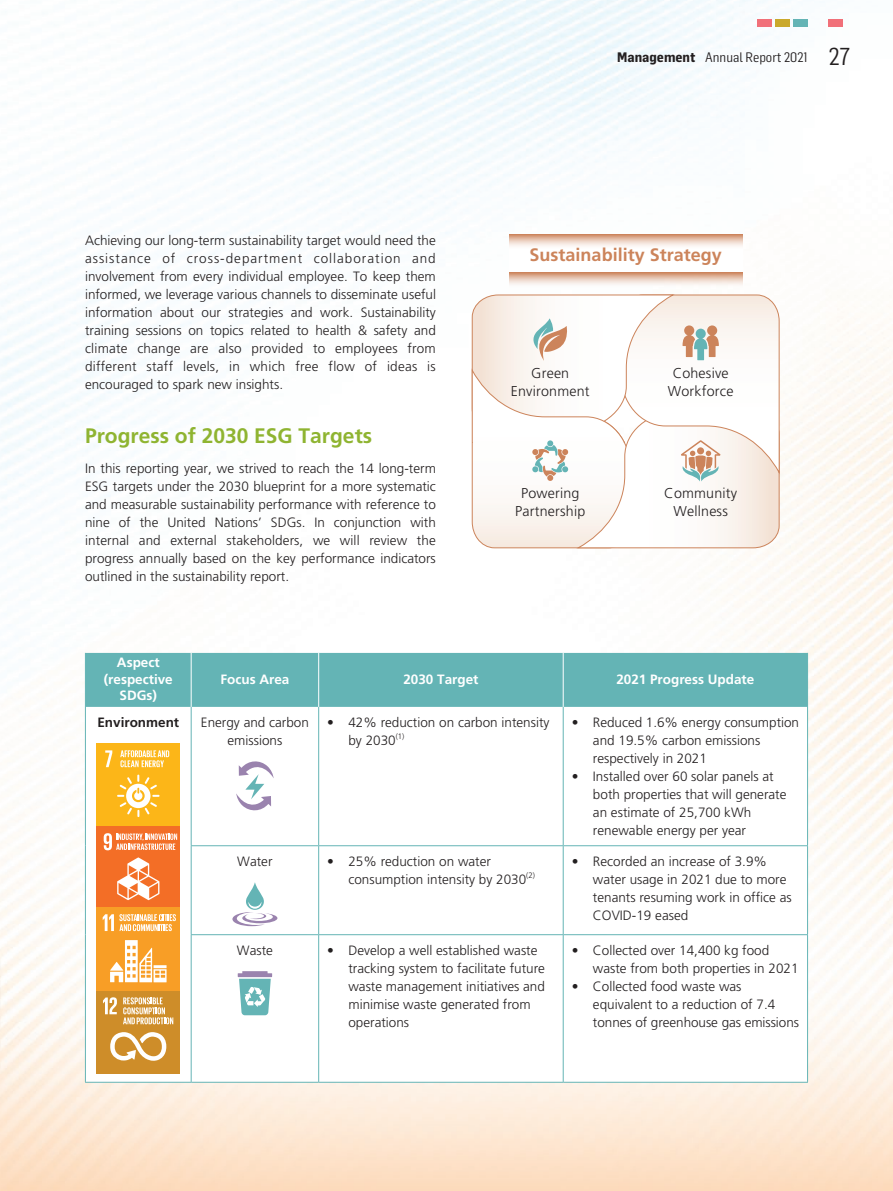
<style>
.page{position:relative;width:893px;height:1191px;background:#fff}
.page>*{position:absolute;margin:0;border:0;box-sizing:border-box;transform-origin:0 0}
.t1{font:700 21px "Frutiger LT Std";color:#8fb431}
.t2{font:700 18px "Frutiger LT Std";color:#cc845b}
.t3{font:300 14.25px/18px "Frutiger LT Std";letter-spacing:.015em;color:#231f20;text-align:center}
.t4{font:300 13.5px/18px "Frutiger LT Std";color:#231f20}
.t5{font:700 13.5px/16.5px "Frutiger LT Std";color:#fff;text-align:center}
.t6{font:13.5px "Flama Semicondensed";color:#231f20}
.t7{font:700 13.5px "Frutiger LT Std";color:#231f20}
.s1{font-weight:700}
.s2{font-size:24px}
</style>
<div class="page">
<img style="left:0;top:0;width:893px;height:1191px">
<div style="left:793px;top:19px;width:15px;height:8px;background:#64b4b5"></div>
<div style="left:775px;top:19px;width:15px;height:8px;background:#caa92c"></div>
<div style="left:757px;top:19px;width:15px;height:8px;background:#f17079"></div>
<div style="left:828px;top:19px;width:15px;height:8px;background:#f17079"></div>
<div style="left:86px;top:653px;width:721px;height:54px;background:#64b4b5"></div>
<svg style="left:86px;top:707px;width:721px;height:374px"></svg>
<svg style="left:192px;top:846px;width:615px;height:88px"></svg>
<hr style="left:191px;top:653px;width:1px;height:54px;background:#fff">
<hr style="left:318px;top:653px;width:1px;height:54px;background:#fff">
<hr style="left:563px;top:653px;width:1px;height:54px;background:#fff">
<hr style="left:85px;top:653px;width:1px;height:54px;background:#64b4b5">
<hr style="left:807px;top:653px;width:1px;height:54px;background:#64b4b5">
<hr style="left:85px;top:707px;width:1px;height:138px;background:#64b4b5">
<hr style="left:85px;top:845px;width:1px;height:89px;background:#64b4b5">
<hr style="left:85px;top:934px;width:1px;height:147px;background:#64b4b5">
<hr style="left:191px;top:707px;width:1px;height:138px;background:#64b4b5">
<hr style="left:318px;top:707px;width:1px;height:138px;background:#64b4b5">
<hr style="left:563px;top:707px;width:1px;height:138px;background:#64b4b5">
<hr style="left:807px;top:707px;width:1px;height:138px;background:#64b4b5">
<hr style="left:191px;top:846px;width:1px;height:88px;background:#64b4b5">
<hr style="left:191px;top:845px;width:128px;height:1px;background:#64b4b5">
<hr style="left:318px;top:846px;width:1px;height:88px;background:#64b4b5">
<hr style="left:319px;top:845px;width:244px;height:1px;background:#64b4b5">
<hr style="left:563px;top:845px;width:245px;height:1px;background:#64b4b5">
<hr style="left:563px;top:846px;width:1px;height:88px;background:#64b4b5">
<hr style="left:807px;top:846px;width:1px;height:88px;background:#64b4b5">
<hr style="left:191px;top:935px;width:1px;height:146px;background:#64b4b5">
<hr style="left:191px;top:934px;width:128px;height:1px;background:#64b4b5">
<hr style="left:319px;top:934px;width:244px;height:1px;background:#64b4b5">
<hr style="left:563px;top:934px;width:245px;height:1px;background:#64b4b5">
<hr style="left:318px;top:935px;width:1px;height:146px;background:#64b4b5">
<hr style="left:563px;top:935px;width:1px;height:146px;background:#64b4b5">
<hr style="left:807px;top:935px;width:1px;height:146px;background:#64b4b5">
<hr style="left:191px;top:1081px;width:128px;height:1px;background:#64b4b5">
<hr style="left:319px;top:1081px;width:244px;height:1px;background:#64b4b5">
<hr style="left:563px;top:1081px;width:245px;height:1px;background:#64b4b5">
<hr style="left:85px;top:1081px;width:106px;height:1px;background:#64b4b5">
<div style="left:97px;top:990px;width:83px;height:83px;background:#ce8d29"></div>
<svg style="left:103px;top:997px;width:14px;height:17px"></svg>
<svg style="left:110px;top:1032px;width:56px;height:28px"></svg>
<svg style="left:123px;top:997px;width:50px;height:27px"></svg>
<div style="left:97px;top:743px;width:83px;height:83px;background:#fcb618"></div>
<svg style="left:105px;top:750px;width:7px;height:17px"></svg>
<svg style="left:120px;top:750px;width:49px;height:17px"></svg>
<svg style="left:117px;top:774px;width:43px;height:43px"></svg>
<div style="left:97px;top:826px;width:83px;height:83px;background:#f36e26"></div>
<svg style="left:117px;top:857px;width:42px;height:43px"></svg>
<svg style="left:104px;top:833px;width:73px;height:17px"></svg>
<div style="left:97px;top:907px;width:83px;height:83px;background:#f89e26"></div>
<svg style="left:110px;top:940px;width:57px;height:42px"></svg>
<svg style="left:103px;top:914px;width:73px;height:17px"></svg>
<svg style="left:236px;top:759px;width:38px;height:53px"></svg>
<svg style="left:232px;top:882px;width:45px;height:44px"></svg>
<svg style="left:238px;top:971px;width:34px;height:44px"></svg>
<div style="left:509px;top:234px;width:233px;height:38px;background:#fff"></div>
<svg style="left:509px;top:272px;width:233px;height:16px"></svg>
<svg style="left:509px;top:234px;width:233px;height:12px;background:#e6c3b0"></svg>
<svg style="left:471px;top:294px;width:309px;height:254px"></svg>
<p class="t4" style="left:85px;top:232px;width:352px;text-align:justify">Achieving our long-term sustainability target would need the assistance of cross-department collaboration and involvement from every individual employee. To keep them informed, we leverage various channels to disseminate useful information about our strategies and work. Sustainability training sessions on topics related to health &amp; safety and climate change are also provided to employees from different staff levels, in which free flow of ideas is encouraged to spark new insights.</p>
<h1 class="t1" style="left:85px;top:423px;width:289px">Progress of 2030 ESG Targets</h1>
<p class="t4" style="left:85px;top:459px;width:352px;text-align:justify">In this reporting year, we strived to reach the 14 long-term ESG targets under the 2030 blueprint for a more systematic and measurable sustainability performance with reference to nine of the United Nations’ SDGs. In conjunction with internal and external stakeholders, we will review the progress annually based on the key performance indicators outlined in the sustainability report.</p>
<p class="t6" style="left:617px;top:48px;width:235px"><span class="s1">Management</span> Annual Report 2021 <span class="s2">27</span></p>
<h2 class="t2" style="left:530px;top:244px;width:194px">Sustainability Strategy</h2>
<p class="t3" style="left:511px;top:364px;width:80px">Green<br>Environment</p>
<p class="t3" style="left:515px;top:484px;width:72px">Powering<br>Partnership</p>
<p class="t3" style="left:668px;top:364px;width:67px">Cohesive<br>Workforce</p>
<p class="t3" style="left:664px;top:485px;width:74px">Community<br>Wellness</p>
<p class="t5" style="left:104px;top:654px;width:71px">Aspect (respective<br>SDGs)</p>
<p class="t5" style="left:220px;top:671px;width:70px">Focus Area</p>
<p class="t5" style="left:403px;top:671px;width:77px">2030 Target</p>
<p class="t5" style="left:616px;top:671px;width:140px">2021 Progress Update</p>
<p class="t7" style="left:97px;top:714px;width:83px">Environment</p>
<p class="t4" style="left:201px;top:713px;width:110px;text-align:center">Energy and carbon emissions</p>
<p class="t4" style="left:348px;top:713px;width:203px;text-indent:-21px">• 42% reduction on carbon intensity by 2030<sup>(1)</sup></p>
<p class="t4" style="left:593px;top:713px;width:208px;text-indent:-21px">• Reduced 1.6% energy consumption and 19.5% carbon emissions respectively in 2021</p>
<p class="t4" style="left:593px;top:767px;width:195px;text-indent:-21px">• Installed over 60 solar panels at both properties that will generate an estimate of 25,700 kWh renewable energy per year</p>
<p class="t4" style="left:237px;top:852px;width:37px">Water</p>
<p class="t4" style="left:348px;top:852px;width:188px;text-indent:-21px">• 25% reduction on water consumption intensity by 2030<sup>(2)</sup></p>
<p class="t4" style="left:593px;top:852px;width:200px;text-indent:-21px">• Recorded an increase of 3.9% water usage in 2021 due to more tenants resuming work in office as<br>COVID-19 eased</p>
<p class="t4" style="left:237px;top:941px;width:37px">Waste</p>
<p class="t4" style="left:348px;top:941px;width:198px;text-indent:-21px">• Develop a well established waste tracking system to facilitate future waste management initiatives and minimise waste generated from operations</p>
<p class="t4" style="left:593px;top:941px;width:207px;text-indent:-21px">• Collected over 14,400 kg food waste from both properties in 2021</p>
<p class="t4" style="left:593px;top:977px;width:208px;text-indent:-21px">• Collected food waste was equivalent to a reduction of 7.4 tonnes of greenhouse gas emissions</p>
</div>
